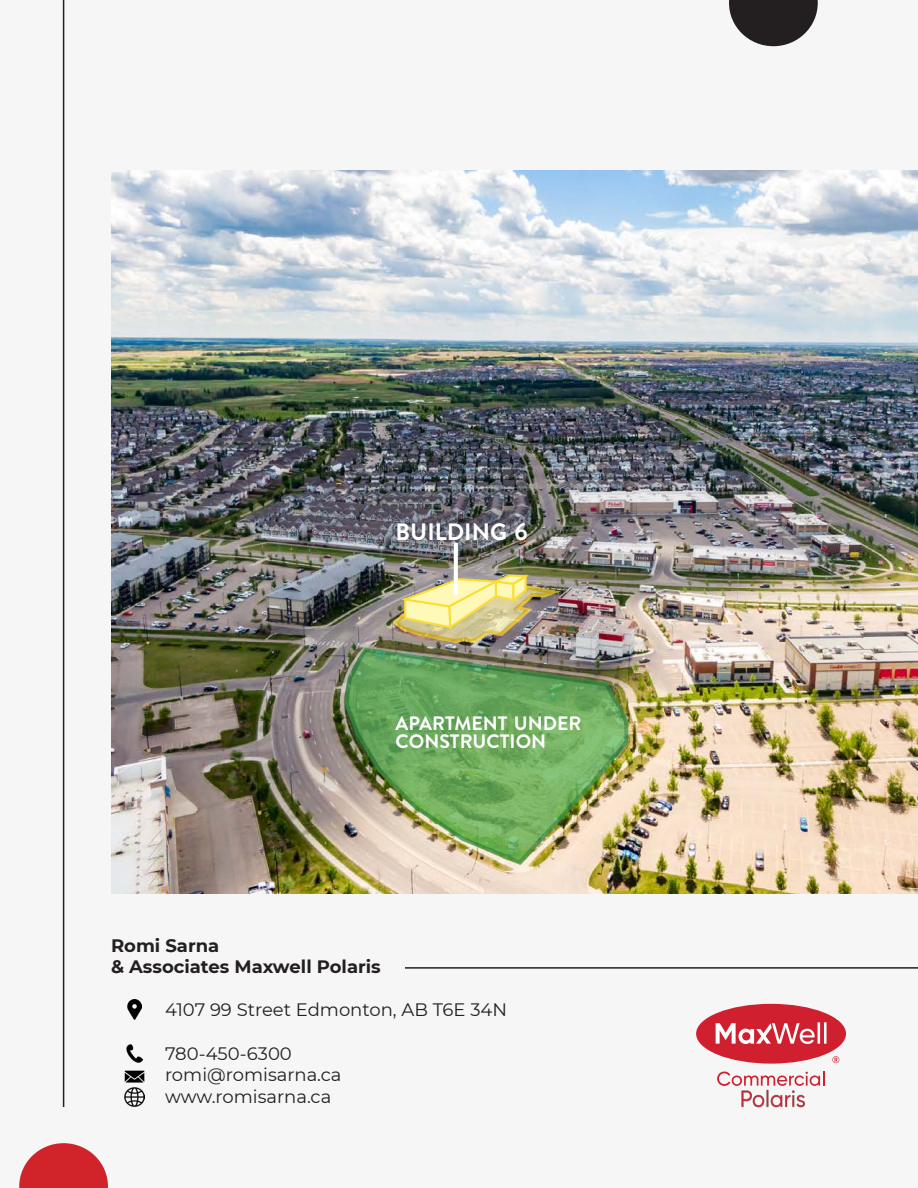
<style>
.page{position:relative;width:918px;height:1188px;background:#f6f6f6}
.page>*{position:absolute;margin:0;border:0;box-sizing:border-box;transform-origin:0 0}
.t1{font:700 23.7px "Brandon Grotesque";color:#fff}
.t2{font:700 19.5px/18.5px "Brandon Grotesque";color:#fff}
.t3{font:18px "Montserrat";color:#231f20}
.t4{font:700 18px "Montserrat";color:#231f20}
.s1{font-size:24.75px}
</style>
<div class="page">
<img style="left:124px;top:1087px;width:20px;height:20px">
<img style="left:124px;top:1070px;width:20px;height:12px">
<img style="left:127px;top:1044px;width:15px;height:19px">
<img style="left:127px;top:1000px;width:14px;height:19px">
<img style="left:111px;top:171px;width:807px;height:723px">
<img style="left:344px;top:648px;width:284px;height:217px">
<img style="left:392px;top:573px;width:169px;height:70px">
<hr style="left:454px;top:543px;width:4px;height:52px;background:#fff">
<hr style="left:63px;top:0;width:1px;height:1107px;background:#231f20">
<svg style="left:19px;top:1143px;width:89px;height:45px"></svg>
<svg style="left:729px;top:0;width:89px;height:46px"></svg>
<hr style="left:405px;top:967px;width:513px;height:2px;background:#231f20">
<svg style="left:696px;top:1004px;width:150px;height:60px"></svg>
<svg style="left:717px;top:1071px;width:107px;height:15px"></svg>
<img style="left:741px;top:1089px;width:65px;height:19px">
<p class="t1" style="left:396px;top:515px;width:134px">BUILDING <span class="s1">6</span></p>
<p class="t2" style="left:396px;top:714px;width:187px">APARTMENT UNDER<br>CONSTRUCTION</p>
<p class="t4" style="left:111px;top:932px;width:110px">Romi Sarna</p>
<p class="t4" style="left:111px;top:954px;width:271px">&amp; Associates Maxwell Polaris</p>
<p class="t3" style="left:165px;top:998px;width:344px">4107 99 Street Edmonton, AB T6E 34N</p>
<p class="t3" style="left:165px;top:1041px;width:128px">780-450-6300</p>
<p class="t3" style="left:165px;top:1062px;width:178px">romi@romisarna.ca</p>
<p class="t3" style="left:165px;top:1084px;width:168px">www.romisarna.ca</p>
</div>
